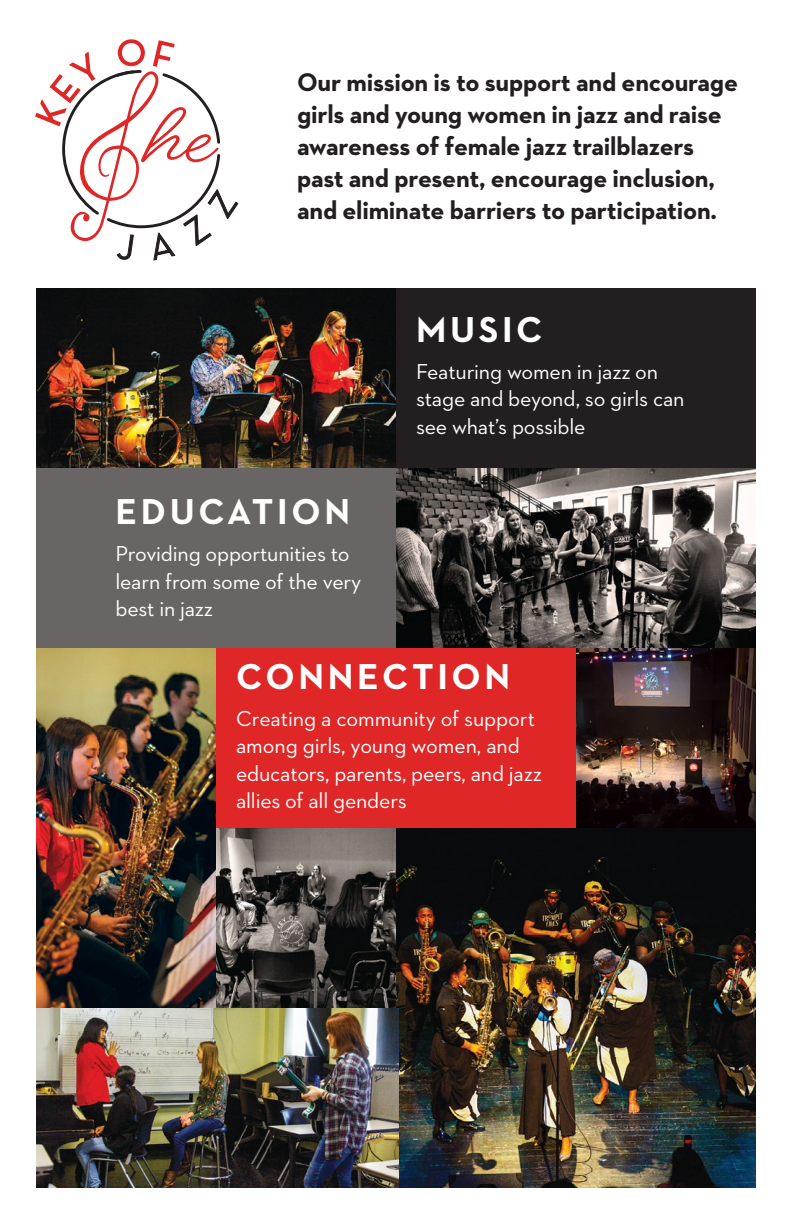
<style>
.page{position:relative;width:792px;height:1224px;background:#fff}
.page>*{position:absolute;margin:0;border:0;box-sizing:border-box;transform-origin:0 0}
.t1{font:700 36.6px "Neutraface 2 Text";letter-spacing:.1em;color:#fff}
.t2{font:700 26px/32px "Neutraface 2 Text";letter-spacing:-.01em;color:#231f20}
.t3{font:22px/27.6px "Neutraface 2 Text";letter-spacing:-.01em;color:#fff}
</style>
<div class="page">
<div style="left:36px;top:288px;width:720px;height:576px;background:#de2726"></div>
<div style="left:396px;top:288px;width:360px;height:180px;background:#231f20"></div>
<div style="left:36px;top:468px;width:360px;height:180px;background:#6a6565"></div>
<img style="left:36px;top:648px;width:180px;height:360px">
<img style="left:396px;top:468px;width:360px;height:180px">
<img style="left:396px;top:828px;width:360px;height:360px">
<img style="left:36px;top:1008px;width:363px;height:180px">
<img style="left:36px;top:288px;width:360px;height:180px">
<img style="left:576px;top:648px;width:180px;height:180px">
<img style="left:216px;top:828px;width:180px;height:180px">
<svg style="left:35px;top:39px;width:204px;height:222px"></svg>
<p class="t2" style="left:297px;top:66px;width:442px">Our mission is to support and encourage girls and young women in jazz and raise awareness of female jazz trailblazers past and present, encourage inclusion, and eliminate barriers to participation.</p>
<h1 class="t1" style="left:116px;top:489px;width:236px">EDUCATION</h1>
<p class="t3" style="left:116px;top:540px;width:247px">Providing opportunities to learn from some of the very best in jazz</p>
<h1 class="t1" style="left:416px;top:306px;width:128px">MUSIC</h1>
<p class="t3" style="left:416px;top:357px;width:270px">Featuring women in jazz on stage and beyond, so girls can see what’s possible</p>
<h1 class="t1" style="left:236px;top:653px;width:276px">CONNECTION</h1>
<p class="t3" style="left:236px;top:704px;width:307px">Creating a community of support among girls, young women, and educators, parents, peers, and jazz allies of all genders</p>
</div>
